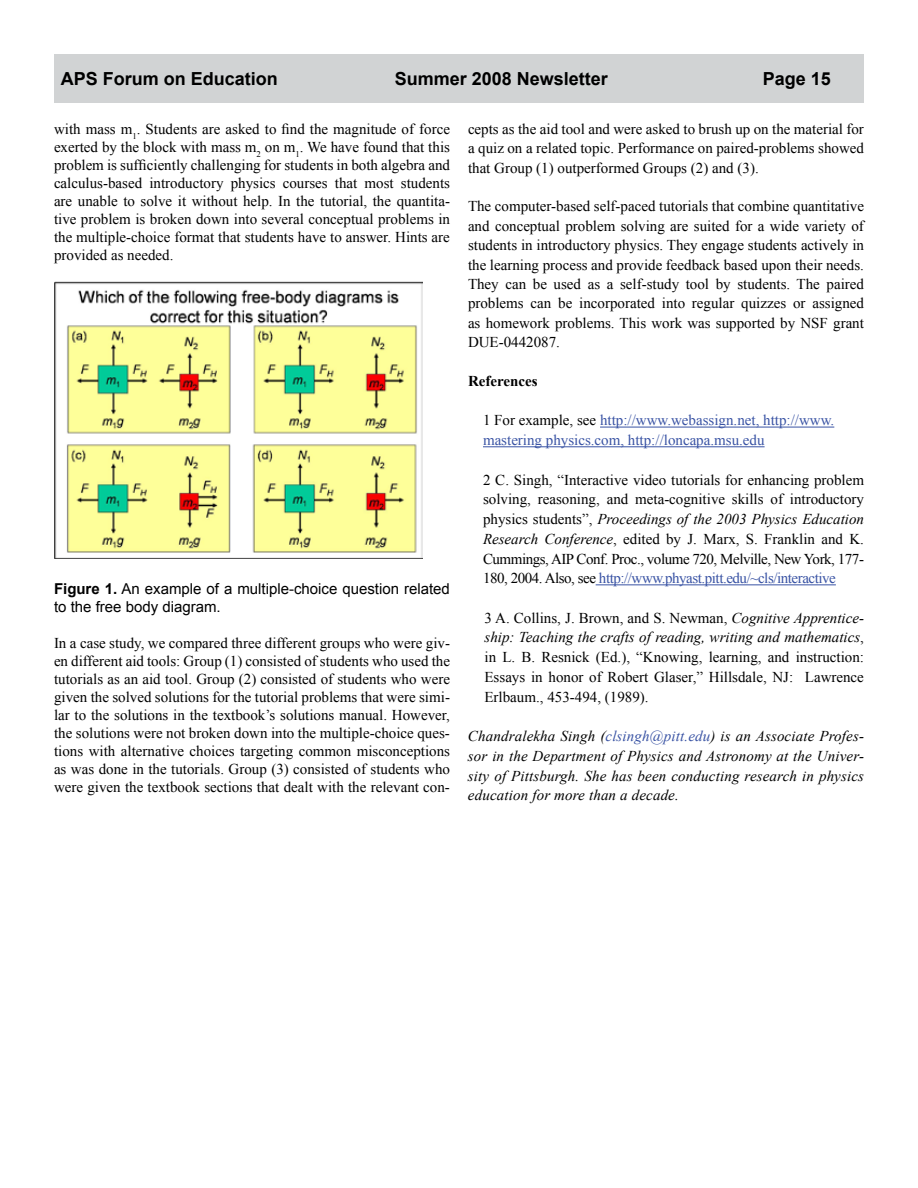
<style>
.page{position:relative;width:918px;height:1188px;background:#fff}
.page>*{position:absolute;margin:0;border:0;box-sizing:border-box;transform-origin:0 0}
.t1{font:700 18px "Arial";color:#000}
.t2{font:15px/18px "Times New Roman";color:#000;text-align:justify}
.t3{font:italic 15px/19.6px "Times New Roman";letter-spacing:.01em;color:#000;text-align:justify}
.t4{font:15px/19.6px "Times New Roman";color:#3953a4}
.t5{font:15px/18px "Arial";color:#000}
.t6{font:700 15px "Times New Roman";color:#000}
.s1{color:#000}
.s2{font-style:italic}
.s3{color:#3953a4}
.s4{font-weight:700}
</style>
<div class="page">
<div style="left:54px;top:54px;width:810px;height:49px;background:#d1d3d4"></div>
<img style="left:54px;top:281px;width:369px;height:277px">
<hr style="left:600px;top:427px;width:234px;height:1px;background:#3953a4">
<hr style="left:483px;top:446px;width:282px;height:1px;background:#3953a4">
<hr style="left:596px;top:584px;width:240px;height:1px;background:#3953a4">
<p class="t1" style="left:61px;top:67px;width:219px">APS Forum on Education</p>
<p class="t1" style="left:395px;top:67px;width:215px">Summer 2008 Newsletter</p>
<p class="t1" style="left:763px;top:67px;width:70px">Page 15</p>
<p class="t2" style="left:54px;top:120px;width:398px">with mass m<sub>1</sub>. Students are asked to find the magnitude of force exerted by the block with mass m<sub>2</sub> on m<sub>1</sub>. We have found that this problem is sufficiently challenging for students in both algebra and calculus-based introductory physics courses that most students are unable to solve it without help. In the tutorial, the quantita&shy;tive problem is broken down into several conceptual problems in the multiple-choice format that students have to answer. Hints are provided as needed.</p>
<p class="t2" style="left:468px;top:119px;width:397px;line-height:19.4px">cepts as the aid tool and were asked to brush up on the material for a quiz on a related topic. Performance on paired-problems showed that Group (1) outperformed Groups (2) and (3).</p>
<p class="t2" style="left:468px;top:197px;width:398px;line-height:19.4px">The computer-based self-paced tutorials that combine quantitative and conceptual problem solving are suited for a wide variety of students in introductory physics. They engage students actively in the learning process and provide feedback based upon their needs.<br>They can be used as a self-study tool by students. The paired problems can be incorporated into regular quizzes or assigned as homework problems. This work was supported by NSF grant DUE-0442087.</p>
<p class="t6" style="left:468px;top:371px;width:71px">References</p>
<p class="t4" style="left:483px;top:410px;width:353px"><span class="s1">1 For example, see</span> http://www.webassign.net, http://www. mastering physics.com, http://loncapa.msu.edu</p>
<p class="t2" style="left:483px;top:469px;width:383px;line-height:19.8px">2 C. Singh, “Interactive video tutorials for enhancing problem solving, reasoning, and meta-cognitive skills of introductory physics students”, <span class="s2">Proceedings of the 2003 Physics Education Research Conference</span>, edited by J. Marx, S. Franklin and K.<br>Cummings, AIP Conf. Proc., volume 720, Melville, New York, 177- 180, 2004. Also, see <span class="s3">http://www.phyast.pitt.edu/~cls/interactive</span></p>
<p class="t2" style="left:484px;top:608px;width:381px;line-height:19.6px">3 A. Collins, J. Brown, and S. Newman, <span class="s2">Cognitive Apprentice&shy;ship: Teaching the crafts of reading, writing and mathematics</span>, in L. B. Resnick (Ed.), “Knowing, learning, and instruction:<br>Essays in honor of Robert Glaser,” Hillsdale, NJ: Lawrence Erlbaum., 453-494, (1989).</p>
<p class="t3" style="left:468px;top:726px;width:398px">Chandralekha Singh (<span class="s3">clsingh@pitt.edu</span>) is an Associate Profes&shy;sor in the Department of Physics and Astronomy at the Univer&shy;sity of Pittsburgh. She has been conducting research in physics education for more than a decade.</p>
<p class="t5" style="left:54px;top:580px;width:397px"><span class="s4">Figure 1.</span> An example of a multiple-choice question related to the free body diagram.</p>
<p class="t2" style="left:54px;top:634px;width:398px">In a case study, we compared three different groups who were giv&shy;en different aid tools: Group (1) consisted of students who used the tutorials as an aid tool. Group (2) consisted of students who were given the solved solutions for the tutorial problems that were simi&shy;lar to the solutions in the textbook’s solutions manual. However, the solutions were not broken down into the multiple-choice ques&shy;tions with alternative choices targeting common misconceptions as was done in the tutorials. Group (3) consisted of students who were given the textbook sections that dealt with the relevant con-</p>
</div>
